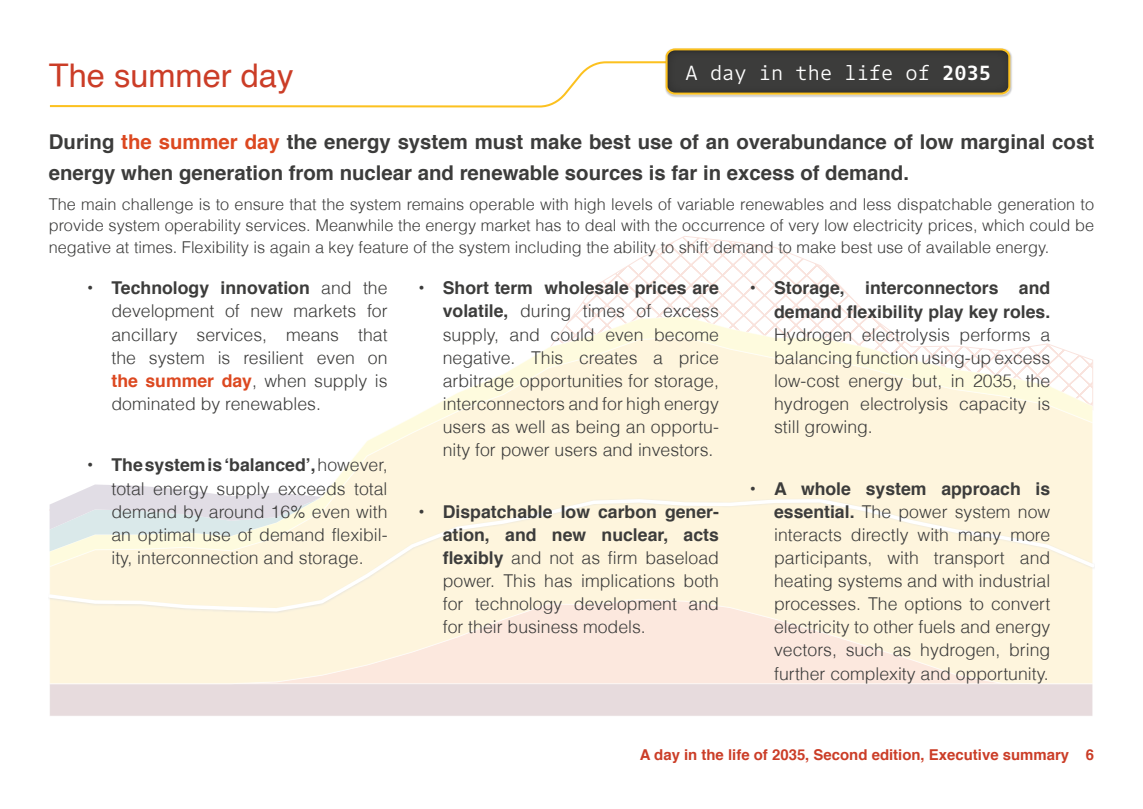
<style>
.page{position:relative;width:1143px;height:809px;background:#fff}
.page>*{position:absolute;margin:0;border:0;box-sizing:border-box;transform-origin:0 0}
.t1{font:32.55px "Helvetica";color:#cb3d27}
.t2{font:700 20.33px/31.2px "Helvetica";color:#3c3c3b}
.t3{font:20.33px "Dico Code Two";color:#fff}
.t4{font:300 17.62px/23.1px "Helvetica";color:#3c3c3b;text-align:justify}
.t5{font:700 17.62px/23.1px "Helvetica";color:#3c3c3b;text-align:right}
.t6{font:300 16.27px/21.8px "Helvetica";color:#3c3c3b;text-align:justify}
.t7{font:700 14.92px "Helvetica";color:#cb3d27}
.s1{font-weight:700}
.s2{color:#dc4820}
.s3{font-weight:700;color:#dc4820}
</style>
<div class="page">
<svg style="left:49px;top:61px;width:615px;height:47px"></svg>
<img style="left:664px;top:54px;width:348px;height:43px">
<svg style="left:665px;top:48px;width:346px;height:48px;background:#534e3e"></svg>
<svg style="left:572px;top:236px;width:299px;height:80px"></svg>
<div style="left:50px;top:683px;width:1043px;height:33px;background:#e7dbdd"></div>
<svg style="left:50px;top:615px;width:1043px;height:68px;background:#fdefdd"></svg>
<svg style="left:323px;top:316px;width:770px;height:180px"></svg>
<svg style="left:70px;top:484px;width:240px;height:12px"></svg>
<svg style="left:49px;top:497px;width:1045px;height:116px;background:#fbf3df"></svg>
<h1 class="t1" style="left:49px;top:50px;width:246px">The summer day</h1>
<p class="t3" style="left:686px;top:60px;width:307px">A day in the life of <span class="s1">2035</span></p>
<p class="t2" style="left:49px;top:126px;width:1047px">During <span class="s2">the summer day</span> the energy system must make best use of an overabundance of low marginal cost energy when generation from nuclear and renewable sources is far in excess of demand.</p>
<p class="t6" style="left:49px;top:193px;width:1047px">The main challenge is to ensure that the system remains operable with high levels of variable renewables and less dispatchable generation to provide system operability services. Meanwhile the energy market has to deal with the occurrence of very low electricity prices, which could be negative at times. Flexibility is again a key feature of the system including the ability to shift demand to make best use of available energy.</p>
<p class="t4" style="left:111px;top:276px;width:278px;text-indent:-24px"><span class="s1">• Technology innovation</span> and the development of new markets for ancillary services, means that the system is resilient even on <span class="s3">the summer day</span>, when supply is dominated by renewables.</p>
<p class="t4" style="left:443px;top:276px;width:278px;text-indent:-24px"><span class="s1">• Short term wholesale prices are volatile,</span> during times of excess supply, and could even become negative. This creates a price arbitrage opportunities for storage, interconnectors and for high energy users as well as being an opportu&shy;nity for power users and investors.</p>
<p class="t5" style="left:750px;top:277px;width:302px">• Storage, interconnectors and demand flexibility play key roles.</p>
<p class="t4" style="left:774px;top:322px;width:278px">Hydrogen electrolysis performs a balancing function using-up excess low-cost energy but, in 2035, the hydrogen electrolysis capacity is still growing.</p>
<p class="t4" style="left:111px;top:453px;width:278px;text-indent:-24px"><span class="s1">• The system is ‘balanced’,</span> however, total energy supply exceeds total demand by around 16% even with an optimal use of demand flexibil&shy;ity, interconnection and storage.</p>
<p class="t4" style="left:774px;top:476px;width:278px;text-indent:-24px"><span class="s1">• A whole system approach is essential.</span> The power system now interacts directly with many more participants, with transport and heating systems and with industrial processes. The options to convert electricity to other fuels and energy vectors, such as hydrogen, bring further complexity and opportunity.</p>
<p class="t4" style="left:443px;top:499px;width:278px;text-indent:-24px"><span class="s1">• Dispatchable low carbon gener&shy;ation, and new nuclear, acts flexibly</span> and not as firm baseload power. This has implications both for technology development and for their business models.</p>
<p class="t7" style="left:640px;top:742px;width:456px">A day in the life of 2035, Second edition, Executive summary 6</p>
</div>
